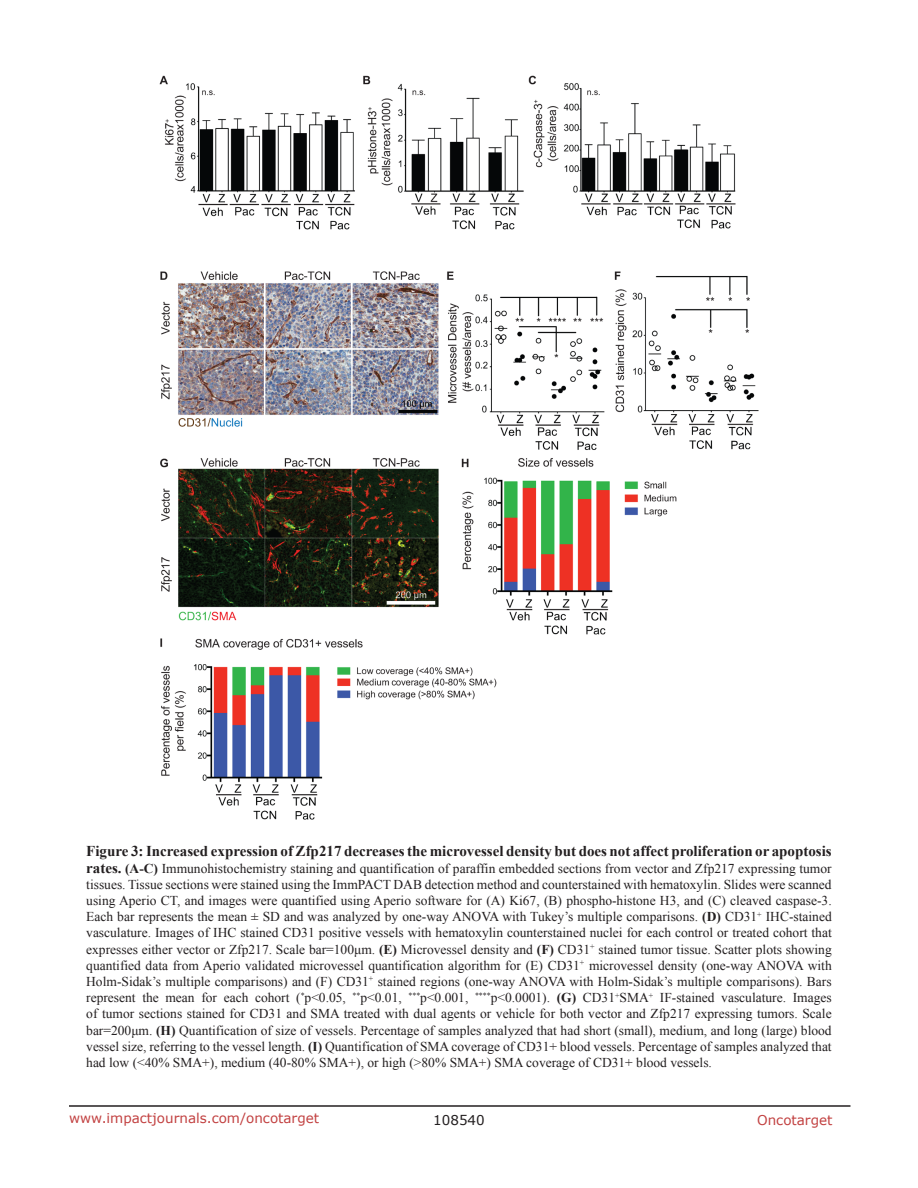
<style>
.page{position:relative;width:918px;height:1188px;background:#fff}
.page>*{position:absolute;margin:0;border:0;box-sizing:border-box;transform-origin:0 0}
.figuretext{font:700 15px "Times New Roman";color:#231f20}
.figuretext-2{font:13.5px/16.2px "Times New Roman";color:#231f20;text-align:justify}
.t1{font:13.5px "Verdana";color:#c24141}
.t2{font:13.5px "Verdana";color:#231f20}
.s1{font-weight:700;font-size:15px}
.s2{font-weight:700}
</style>
<div class="page">
<hr style="left:69px;top:1105px;width:781px;height:2px;background:#231f20">
<img style="left:160px;top:75px;width:598px;height:744px">
<p class="figuretext" style="left:86px;top:841px;width:747px">Figure 3: Increased expression of Zfp217 decreases the microvessel density but does not affect proliferation or apoptosis</p>
<p class="figuretext-2" style="left:86px;top:860px;width:747px"><span class="s1">rates.</span> <span class="s2">(A-C)</span> Immunohistochemistry staining and quantification of paraffin embedded sections from vector and Zfp217 expressing tumor tissues. Tissue sections were stained using the ImmPACT DAB detection method and counterstained with hematoxylin. Slides were scanned using Aperio CT, and images were quantified using Aperio software for (A) Ki67, (B) phospho-histone H3, and (C) cleaved caspase-3.<br>Each bar represents the mean ± SD and was analyzed by one-way ANOVA with Tukey’s multiple comparisons. <span class="s2">(D)</span> CD31<sup>+</sup> IHC-stained vasculature. Images of IHC stained CD31 positive vessels with hematoxylin counterstained nuclei for each control or treated cohort that expresses either vector or Zfp217. Scale bar=100μm. <span class="s2">(E)</span> Microvessel density and <span class="s2">(F)</span> CD31<sup>+</sup> stained tumor tissue. Scatter plots showing quantified data from Aperio validated microvessel quantification algorithm for (E) CD31<sup>+</sup> microvessel density (one-way ANOVA with Holm-Sidak’s multiple comparisons) and (F) CD31<sup>+</sup> stained regions (one-way ANOVA with Holm-Sidak’s multiple comparisons). Bars represent the mean for each cohort (<sup>*</sup>p&lt;0.05, <sup>**</sup>p&lt;0.01, <sup>***</sup>p&lt;0.001, <sup>****</sup>p&lt;0.0001). <span class="s2">(G)</span> CD31<sup>+</sup>SMA<sup>+</sup> IF-stained vasculature. Images of tumor sections stained for CD31 and SMA treated with dual agents or vehicle for both vector and Zfp217 expressing tumors. Scale bar=200μm. <span class="s2">(H)</span> Quantification of size of vessels. Percentage of samples analyzed that had short (small), medium, and long (large) blood vessel size, referring to the vessel length. <span class="s2">(I)</span> Quantification of SMA coverage of CD31+ blood vessels. Percentage of samples analyzed that had low (&lt;40% SMA+), medium (40-80% SMA+), or high (&gt;80% SMA+) SMA coverage of CD31+ blood vessels.</p>
<p class="t1" style="left:69px;top:1109px;width:252px">www.impactjournals.com/oncotarget</p>
<p class="t2" style="left:433px;top:1111px;width:53px">108540</p>
<p class="t1" style="left:757px;top:1111px;width:77px">Oncotarget</p>
</div>
